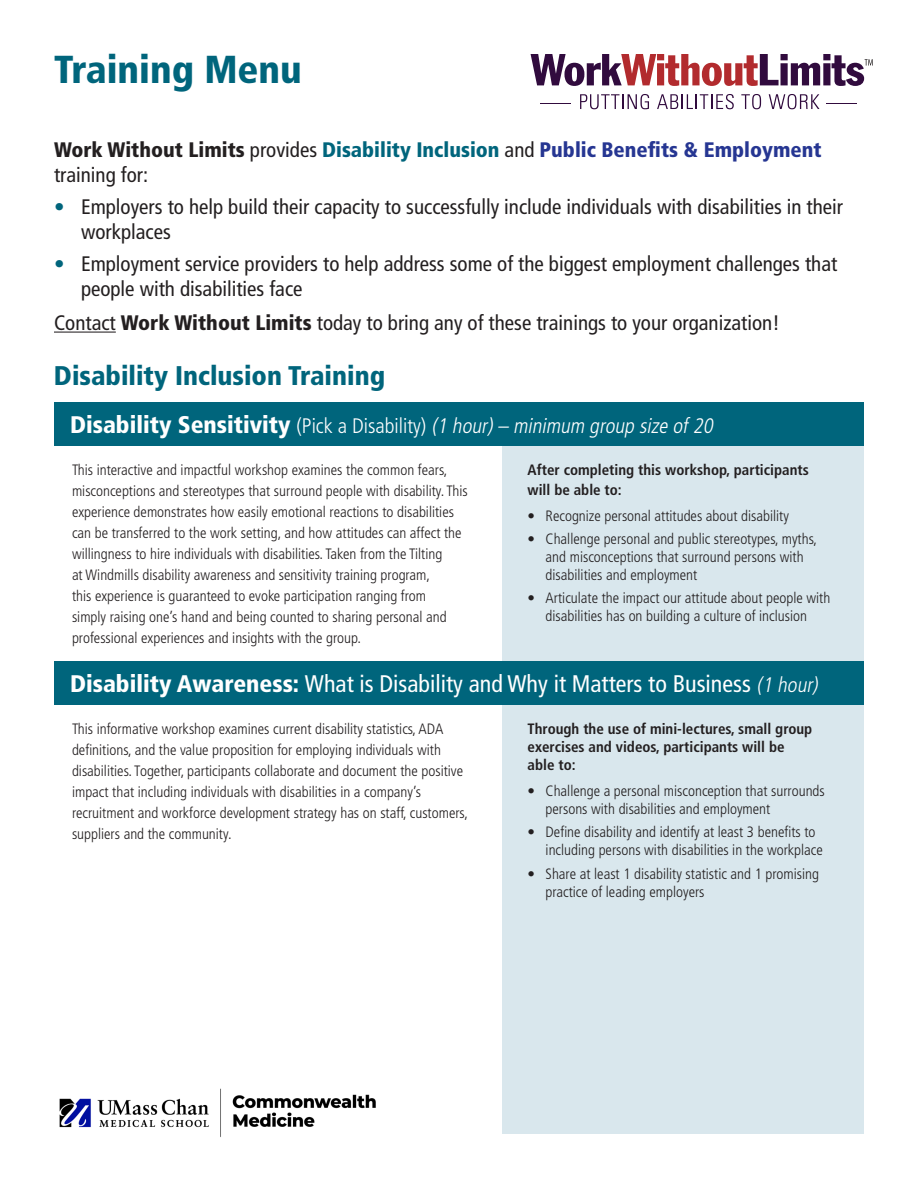
<style>
.page{position:relative;width:918px;height:1188px;background:#fff}
.page>*{position:absolute;margin:0;border:0;box-sizing:border-box;transform-origin:0 0}
.t1{font:900 condensed 39px "Frutiger LT Std";color:#00657c}
.Body_Copy{font:900 condensed 27px "Frutiger LT Std";color:#00657c}
.t2{font:condensed 24px "Frutiger LT Std";color:#fff}
.t3{font:condensed 21px/25.2px "Frutiger LT Std";color:#231f20}
.Body_Copy-2{font:900 condensed 21px/25.2px "Frutiger LT Std";color:#263692}
.t4{font:italic 300 condensed 21px "Frutiger LT Std";color:#fff}
.Body_Copy-3{font:300 condensed 15px/21px "Frutiger LT Std";color:#231f20}
.Body_Bullet_Copy{font:300 condensed 15px/21px "Frutiger LT Std";color:#231f20}
.Body_Bullet_Copy-2{font:700 condensed 15px/18px "Frutiger LT Std";color:#231f20}
.Body_Copy-4{font:700 condensed 15px/19.5px "Frutiger LT Std";color:#231f20}
.s1{color:#231f20}
.s2{font-weight:400;color:#231f20}
.s3{color:#00657c}
.s4{font-weight:900}
.s5{font-weight:900;font-style:normal;font-size:24px}
.s6{font-style:normal}
.s7{font-weight:300;font-style:italic;font-size:21px}
</style>
<div class="page">
<svg style="left:540px;top:103px;width:30px;height:1px"></svg>
<svg style="left:580px;top:94px;width:69px;height:15px"></svg>
<svg style="left:657px;top:94px;width:77px;height:15px"></svg>
<svg style="left:741px;top:94px;width:20px;height:15px"></svg>
<svg style="left:769px;top:94px;width:50px;height:15px"></svg>
<svg style="left:826px;top:103px;width:30px;height:1px"></svg>
<svg style="left:531px;top:54px;width:342px;height:32px"></svg>
<div style="left:502px;top:413px;width:362px;height:721px;background:#d9e7ed"></div>
<div style="left:54px;top:402px;width:810px;height:43px;background:#00657c"></div>
<div style="left:54px;top:662px;width:810px;height:43px;background:#00657c"></div>
<hr style="left:54px;top:332px;width:62px;height:1px;background:#231f20">
<img style="left:59px;top:1088px;width:317px;height:49px">
<p class="t1" style="left:54px;top:46px;width:249px">Training Menu</p>
<p class="Body_Copy-2" style="left:54px;top:137px;width:769px"><span class="s1">Work Without Limits</span> <span class="s2">provides</span> <span class="s3">Disability Inclusion</span> <span class="s2">and</span> Public Benefits &amp; Employment <span class="s2">training for:</span></p>
<p class="t3" style="left:81px;top:194px;width:764px;text-indent:-27px"><span class="s3">•</span> Employers to help build their capacity to successfully include individuals with disabilities in their workplaces</p>
<p class="t3" style="left:81px;top:251px;width:758px;text-indent:-27px"><span class="s3">•</span> Employment service providers to help address some of the biggest employment challenges that people with disabilities face</p>
<p class="t3" style="left:54px;top:310px;width:727px">Contact <span class="s4">Work Without Limits</span> today to bring any of these trainings to your organization!</p>
<p class="Body_Copy" style="left:54px;top:360px;width:333px">Disability Inclusion Training</p>
<p class="t4" style="left:70px;top:414px;width:649px"><span class="s5">Disability Sensitivity</span> <span class="s6">(Pick a Disability)</span> (1 hour)– minimum group size of20</p>
<p class="Body_Copy-3" style="left:72px;top:460px;width:397px">This interactive and impactful workshop examines the common fears, misconceptions and stereotypes that surround people with disability. This experience demonstrates how easily emotional reactions to disabilities can be transferred to the work setting, and how attitudes can affect the willingness to hire individuals with disabilities. Taken from the Tilting<br>at Windmills disability awareness and sensitivity training program,<br>this experience is guaranteed to evoke participation ranging from<br>simply raising one’s hand and being counted to sharing personal and professional experiences and insights with the group.</p>
<p class="Body_Copy-4" style="left:528px;top:460px;width:283px">After completing this workshop, participants will be able to:</p>
<p class="Body_Copy-3" style="left:528px;top:505px;width:263px">• Recognize personal attitudes about disability</p>
<p class="Body_Copy-3" style="left:546px;top:530px;width:273px;line-height:18px;text-indent:-18px">• Challenge personal and public stereotypes, myths, and misconceptions that surround persons with disabilities and employment</p>
<p class="Body_Copy-3" style="left:528px;top:589px;width:304px;line-height:18px;text-align:center">• Articulate the impact our attitude about people with disabilities has on building a culture of inclusion</p>
<p class="t2" style="left:70px;top:670px;width:753px"><span class="s4">Disability Awareness:</span> What is Disability and Why it Matters to Business <span class="s7">(1 hour)</span></p>
<p class="Body_Bullet_Copy" style="left:72px;top:719px;width:397px">This informative workshop examines current disability statistics, ADA definitions, and the value proposition for employing individuals with disabilities. Together, participants collaborate and document the positive impact that including individuals with disabilities in a company’s recruitment and workforce development strategy has on staff, customers, suppliers and the community.</p>
<p class="Body_Bullet_Copy-2" style="left:528px;top:720px;width:286px">Through the use of mini-lectures, small group exercises and videos, participants will be able to:</p>
<p class="Body_Copy-3" style="left:546px;top:782px;width:281px;line-height:18px;text-indent:-18px">• Challenge a personal misconception that surrounds persons with disabilities and employment</p>
<p class="Body_Copy-3" style="left:546px;top:823px;width:279px;line-height:18px;text-indent:-18px">• Define disability and identify at least 3 benefits to including persons with disabilities in the workplace</p>
<p class="Body_Copy-3" style="left:546px;top:865px;width:275px;line-height:18px;text-indent:-18px">• Share at least 1 disability statistic and 1 promising practice of leading employers</p>
</div>
